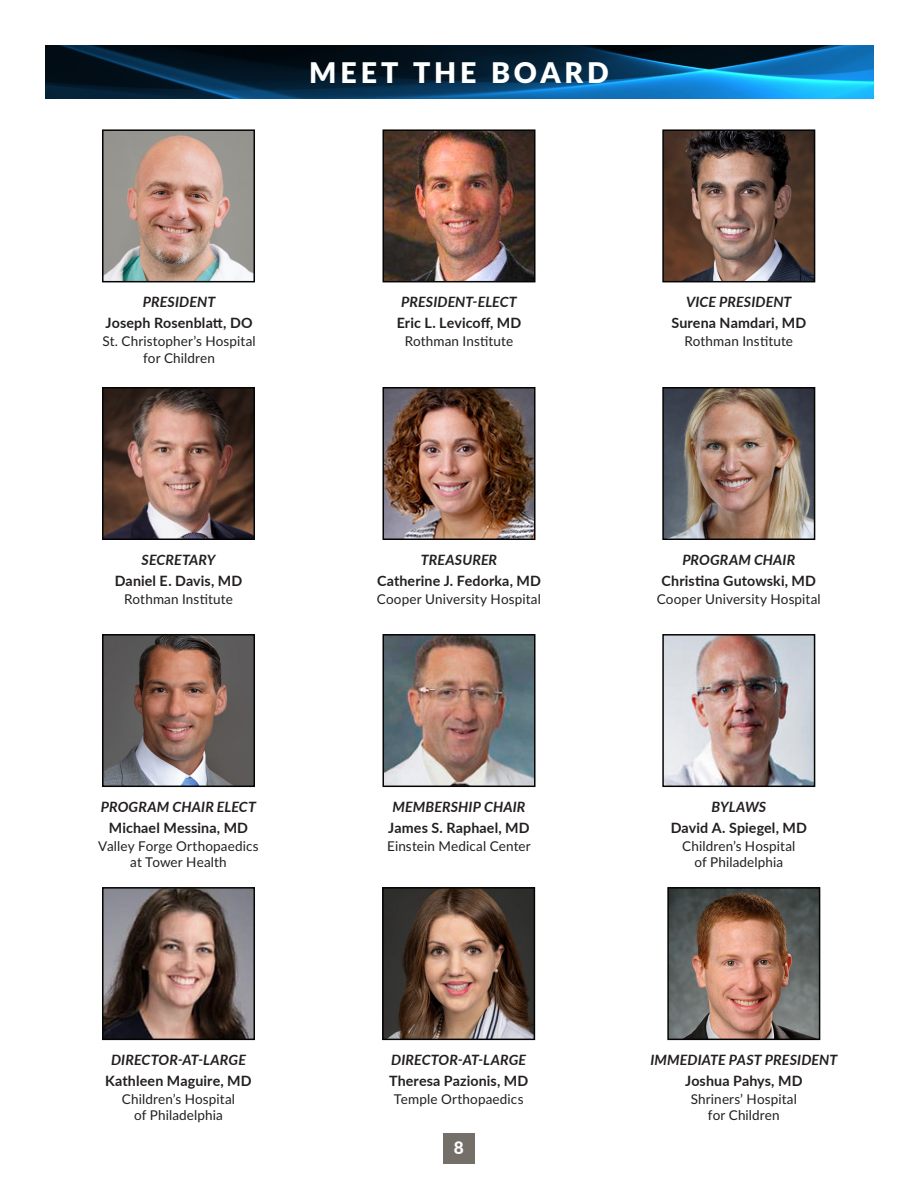
<style>
.page{position:relative;width:918px;height:1188px;background:#fff}
.page>*{position:absolute;margin:0;border:0;box-sizing:border-box;transform-origin:0 0}
.t1{font:900 28.5px "Lato";letter-spacing:.14em;color:#fff}
.t2{font:800 17.25px "Lato";color:#fff}
.t3{font:700 14.25px "Lato";letter-spacing:.01em;color:#231f20}
.t4{font:italic 700 14.25px "Lato";letter-spacing:.01em;color:#231f20}
.t5{font:13.5px/16.5px "Lato";letter-spacing:.01em;color:#231f20;text-align:center}
</style>
<div class="page">
<img style="left:45px;top:45px;width:828px;height:54px">
<img style="left:665px;top:132px;width:147px;height:147px">
<div style="left:662px;top:129px;width:153px;height:153px;border:2px solid #040503"></div>
<img style="left:665px;top:390px;width:147px;height:147px">
<div style="left:662px;top:387px;width:153px;height:153px;border:2px solid #040503"></div>
<img style="left:385px;top:890px;width:147px;height:147px">
<div style="left:382px;top:887px;width:153px;height:153px;border:2px solid #040503"></div>
<img style="left:665px;top:637px;width:147px;height:147px">
<div style="left:662px;top:634px;width:153px;height:153px;border:2px solid #040503"></div>
<img style="left:105px;top:132px;width:147px;height:147px">
<div style="left:102px;top:129px;width:153px;height:153px;border:2px solid #040503"></div>
<img style="left:105px;top:637px;width:147px;height:147px">
<div style="left:102px;top:634px;width:153px;height:153px;border:2px solid #040503"></div>
<img style="left:670px;top:890px;width:147px;height:147px">
<div style="left:667px;top:887px;width:153px;height:153px;border:2px solid #040503"></div>
<img style="left:105px;top:890px;width:147px;height:147px">
<div style="left:102px;top:887px;width:153px;height:153px;border:2px solid #040503"></div>
<img style="left:385px;top:132px;width:148px;height:147px">
<div style="left:382px;top:129px;width:154px;height:153px;border:2px solid #040503"></div>
<img style="left:385px;top:637px;width:148px;height:147px">
<div style="left:382px;top:634px;width:154px;height:153px;border:2px solid #040503"></div>
<div style="left:443px;top:1133px;width:32px;height:30px;background:#756f69"></div>
<img style="left:385px;top:390px;width:148px;height:147px">
<div style="left:382px;top:387px;width:154px;height:153px;border:2px solid #040503"></div>
<img style="left:105px;top:390px;width:147px;height:147px">
<div style="left:102px;top:387px;width:153px;height:153px;border:2px solid #040503"></div>
<p class="t1" style="left:309px;top:52px;width:301px">MEET THE BOARD</p>
<p class="t4" style="left:143px;top:291px;width:74px">PRESIDENT</p>
<p class="t3" style="left:106px;top:312px;width:148px">Joseph Rosenblatt, DO</p>
<p class="t5" style="left:102px;top:332px;width:155px">St. Christopher’s Hospital for Children</p>
<p class="t4" style="left:142px;top:549px;width:75px">SECRETARY</p>
<p class="t3" style="left:115px;top:570px;width:129px">Daniel E. Davis, MD</p>
<p class="t5" style="left:124px;top:590px;width:110px">Rothman Institute</p>
<p class="t4" style="left:101px;top:796px;width:157px">PROGRAM CHAIR ELECT</p>
<p class="t3" style="left:109px;top:817px;width:141px">Michael Messina, MD</p>
<p class="t5" style="left:98px;top:837px;width:162px">Valley Forge Orthopaedics at Tower Health</p>
<p class="t4" style="left:111px;top:1049px;width:136px">DIRECTOR-AT-LARGE</p>
<p class="t3" style="left:105px;top:1070px;width:148px">Kathleen Maguire, MD</p>
<p class="t5" style="left:122px;top:1090px;width:115px">Children’s Hospital of Philadelphia</p>
<p class="t4" style="left:401px;top:291px;width:117px">PRESIDENT-ELECT</p>
<p class="t3" style="left:397px;top:312px;width:126px">Eric L. Levicoff, MD</p>
<p class="t5" style="left:405px;top:332px;width:110px">Rothman Institute</p>
<p class="t4" style="left:421px;top:549px;width:78px">TREASURER</p>
<p class="t3" style="left:377px;top:570px;width:165px">Catherine J. Fedorka, MD</p>
<p class="t5" style="left:377px;top:590px;width:166px">Cooper University Hospital</p>
<p class="t4" style="left:393px;top:796px;width:134px">MEMBERSHIP CHAIR</p>
<p class="t3" style="left:388px;top:817px;width:143px">James S. Raphael, MD</p>
<p class="t5" style="left:387px;top:837px;width:145px">Einstein Medical Center</p>
<p class="t4" style="left:391px;top:1049px;width:136px">DIRECTOR-AT-LARGE</p>
<p class="t3" style="left:389px;top:1070px;width:141px">Theresa Pazionis, MD</p>
<p class="t5" style="left:394px;top:1090px;width:131px">Temple Orthopaedics</p>
<p class="t2" style="left:454px;top:1135px;width:12px">8</p>
<p class="t4" style="left:686px;top:291px;width:107px">VICE PRESIDENT</p>
<p class="t3" style="left:671px;top:312px;width:136px">Surena Namdari, MD</p>
<p class="t5" style="left:685px;top:332px;width:110px">Rothman Institute</p>
<p class="t4" style="left:682px;top:549px;width:114px">PROGRAM CHAIR</p>
<p class="t3" style="left:662px;top:570px;width:156px">Christina Gutowski, MD</p>
<p class="t5" style="left:657px;top:590px;width:166px">Cooper University Hospital</p>
<p class="t4" style="left:712px;top:796px;width:56px">BYLAWS</p>
<p class="t3" style="left:671px;top:817px;width:138px">David A. Spiegel, MD</p>
<p class="t5" style="left:682px;top:837px;width:115px">Children’s Hospital of Philadelphia</p>
<p class="t4" style="left:650px;top:1049px;width:188px">IMMEDIATE PAST PRESIDENT</p>
<p class="t3" style="left:685px;top:1070px;width:119px">Joshua Pahys, MD</p>
<p class="t5" style="left:691px;top:1090px;width:108px">Shriners’ Hospital for Children</p>
</div>
